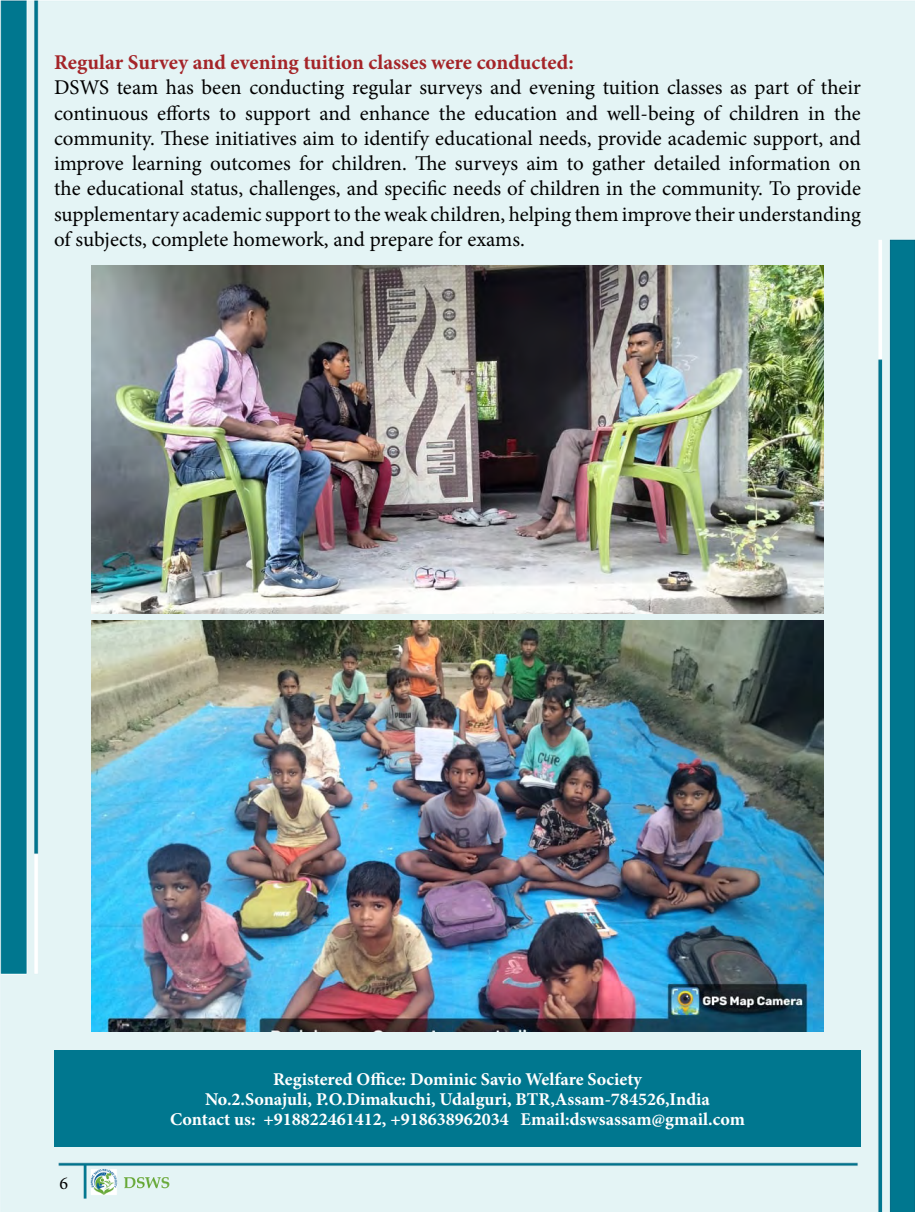
<style>
.page{position:relative;width:915px;height:1212px;background:#fff}
.page>*{position:absolute;margin:0;border:0;box-sizing:border-box;transform-origin:0 0}
.t1{font:21px/25.2px "Minion Pro";letter-spacing:-.005em;color:#000;text-align:justify}
.t2{font:700 21px "Minion Pro";color:#a42428}
.t3{font:700 18px/20px "Minion Pro";color:#fff;text-align:center}
.t4{font:18px "Minion Pro";color:#000}
</style>
<div class="page">
<img style="left:0;top:0;width:914px;height:1212px">
<img style="left:91px;top:266px;width:732px;height:347px">
<img style="left:91px;top:620px;width:732px;height:411px">
<div style="left:54px;top:1050px;width:806px;height:97px;background:#00778f"></div>
<p class="t2" style="left:54px;top:48px;width:521px">Regular Survey and evening tuition classes were conducted:</p>
<p class="t1" style="left:54px;top:75px;width:808px">DSWS team has been conducting regular surveys and evening tuition classes as part of their continuous efforts to support and enhance the education and well-being of children in the community. These initiatives aim to identify educational needs, provide academic support, and improve learning outcomes for children. The surveys aim to gather detailed information on the educational status, challenges, and specific needs of children in the community. To provide supplementary academic support to the weak children, helping them improve their understanding of subjects, complete homework, and prepare for exams.</p>
<p class="t4" style="left:60px;top:1171px;width:10px">6</p>
<p class="t3" style="left:170px;top:1069px;width:576px">Registered Office: Dominic Savio Welfare Society<br>No.2.Sonajuli, P.O.Dimakuchi, Udalguri, BTR,Assam-784526,India<br>Contact us: +918822461412, +918638962034 Email:dswsassam@gmail.com</p>
</div>
